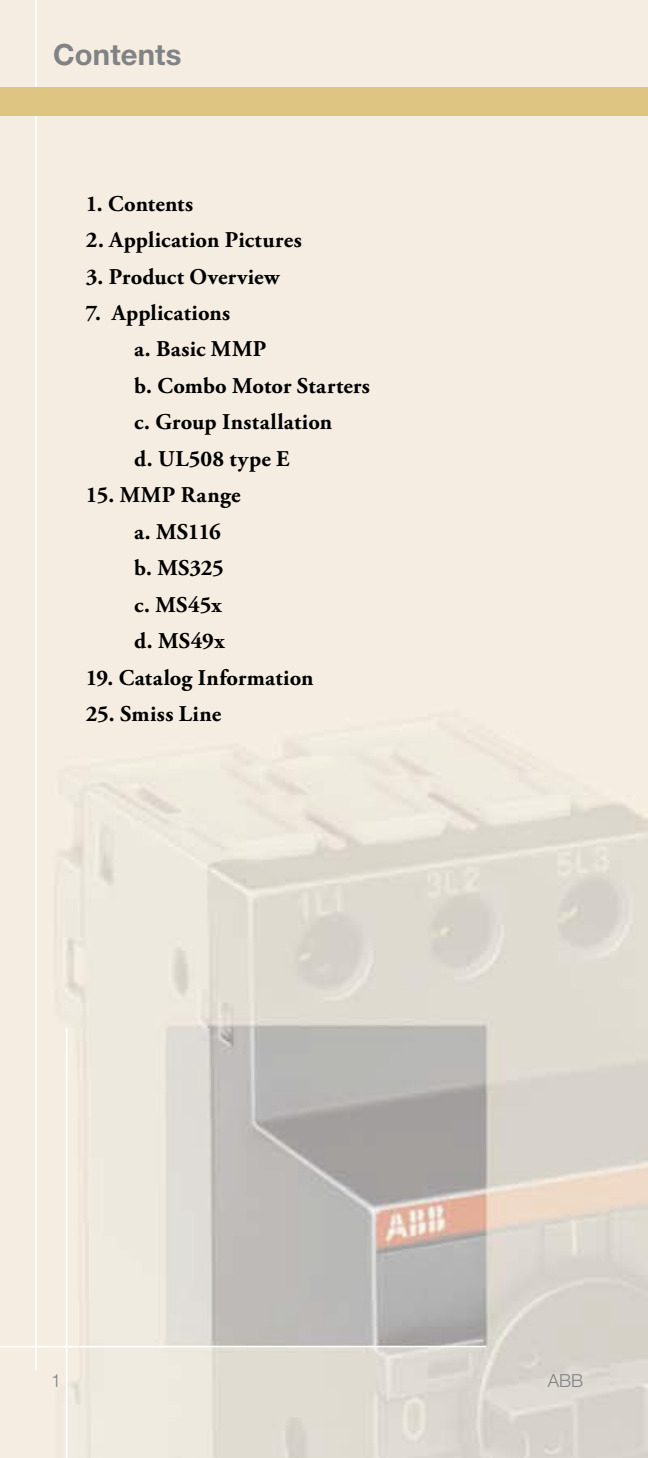
<style>
.page{position:relative;width:648px;height:1458px;background:#fff}
.page>*{position:absolute;margin:0;border:0;box-sizing:border-box;transform-origin:0 0}
.t1{font:700 29.25px "Helvetica Neue LT Std";letter-spacing:.005em;color:#808285}
.t2{font:700 22.5px/36.4px "Adobe Garamond Pro";letter-spacing:.01em;color:#000}
.t3{font:300 18px "Helvetica Neue LT Std";color:#808285}
</style>
<div class="page">
<div style="left:0;top:87px;width:648px;height:29px;background:#dec581"></div>
<img style="left:647px;top:576px;width:1px;height:288px">
<h1 class="t1" style="left:53px;top:36px;width:130px">Contents</h1>
<p class="t2" style="left:86px;top:186px;width:109px">1. Contents</p>
<p class="t2" style="left:86px;top:222px;width:218px">2. Application Pictures</p>
<p class="t2" style="left:86px;top:259px;width:195px">3. Product Overview</p>
<p class="t2" style="left:134px;top:295px;width:237px;text-indent:-49px">7. Applications<br>a. Basic MMP<br>b. Combo Motor Starters c. Group Installation<br>d. UL508 type E</p>
<p class="t2" style="left:134px;top:477px;width:108px;text-indent:-49px">15. MMP Range a. MS116 b. MS325 c. MS45x d. MS49x</p>
<p class="t2" style="left:86px;top:660px;width:229px">19. Catalog Information</p>
<p class="t2" style="left:86px;top:696px;width:137px">25. Smiss Line</p>
<p class="t3" style="left:51px;top:1370px;width:12px">1</p>
<p class="t3" style="left:548px;top:1370px;width:37px">ABB</p>
</div>
